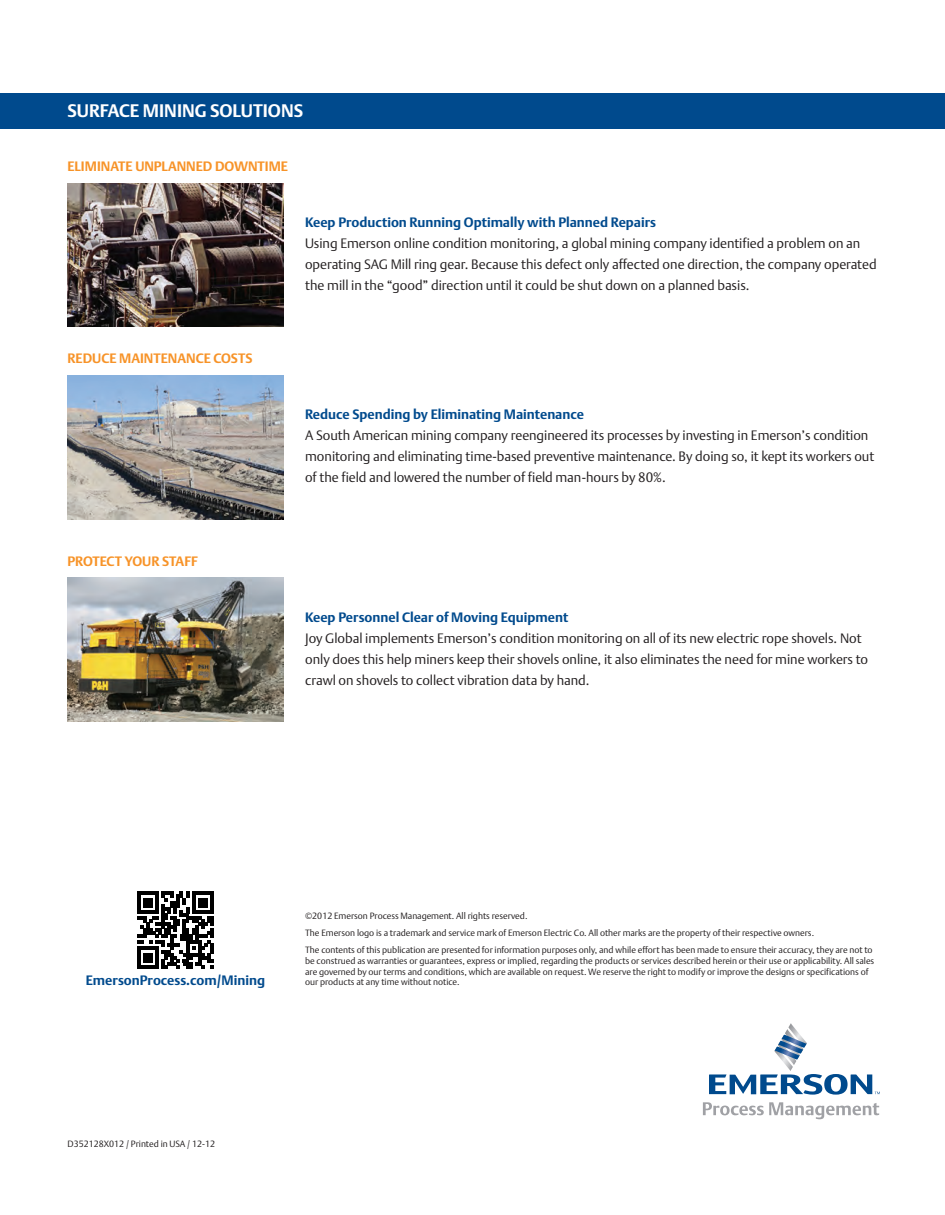
<style>
.page{position:relative;width:945px;height:1215px;background:#fff}
.page>*{position:absolute;margin:0;border:0;box-sizing:border-box;transform-origin:0 0}
.t1{font:700 18px "DTL Argo T";color:#fff}
.t2{font:13.5px/21px "DTL Argo T Light";color:#231f20}
.t3{font:700 13.5px "DTL Argo T";color:#004a8d}
.t4{font:700 13.5px "DTL Argo T";color:#f79328}
.t5{font:9px/16.8px "DTL Argo T Light";color:#231f20}
</style>
<div class="page">
<svg style="left:709px;top:1023px;width:171px;height:72px"></svg>
<svg style="left:703px;top:1102px;width:176px;height:17px"></svg>
<svg style="left:137px;top:892px;width:77px;height:76px"></svg>
<hr style="left:192px;top:892px;width:22px;height:3px;background:#000">
<div style="left:0;top:93px;width:945px;height:36px;background:#004a8d"></div>
<img style="left:68px;top:183px;width:216px;height:144px">
<img style="left:68px;top:375px;width:216px;height:144px">
<img style="left:68px;top:578px;width:216px;height:144px">
<h1 class="t1" style="left:68px;top:101px;width:237px">SURFACE MINING SOLUTIONS</h1>
<p class="t4" style="left:68px;top:158px;width:222px">ELIMINATE UNPLANNED DOWNTIME</p>
<p class="t3" style="left:305px;top:215px;width:353px">Keep Production Running Optimally with Planned Repairs</p>
<p class="t2" style="left:305px;top:233px;width:573px">Using Emerson online condition monitoring, a global mining company identified a problem on an operating SAG Mill ring gear. Because this defect only affected one direction, the company operated the mill in the “good” direction until it could be shut down on a planned basis.</p>
<p class="t4" style="left:68px;top:351px;width:186px">REDUCE MAINTENANCE COSTS</p>
<p class="t3" style="left:305px;top:407px;width:280px">Reduce Spending by Eliminating Maintenance</p>
<p class="t2" style="left:305px;top:425px;width:571px">A South American mining company reengineered its processes by investing in Emerson’s condition monitoring and eliminating time-based preventive maintenance. By doing so, it kept its workers out of the field and lowered the number of field man-hours by 80%.</p>
<p class="t4" style="left:68px;top:553px;width:132px">PROTECT YOUR STAFF</p>
<p class="t3" style="left:305px;top:609px;width:265px">Keep Personnel Clear of Moving Equipment</p>
<p class="t2" style="left:305px;top:628px;width:565px">Joy Global implements Emerson’s condition monitoring on all of its new electric rope shovels. Not only does this help miners keep their shovels online, it also eliminates the need for mine workers to crawl on shovels to collect vibration data by hand.</p>
<p class="t5" style="left:305px;top:908px;width:569px">©2012 Emerson Process Management. All rights reserved.<br>The Emerson logo is a trademark and service mark of Emerson Electric Co. All other marks are the property of their respective owners.<br>The contents of this publication are presented for information purposes only, and while effort has been made to ensure their accuracy, they are not to</p>
<p class="t5" style="left:305px;top:955px;width:571px;line-height:10.8px">be construed as warranties or guarantees, express or implied, regarding the products or services described herein or their use or applicability. All sales are governed by our terms and conditions, which are available on request. We reserve the right to modify or improve the designs or specifications of</p>
<p class="t3" style="left:86px;top:973px;width:181px">EmersonProcess.com/Mining</p>
<p class="t5" style="left:305px;top:974px;width:156px">our products at any time without notice.</p>
<p class="t5" style="left:68px;top:1135px;width:149px">D352128X012 / Printed in USA / 12-12</p>
</div>
